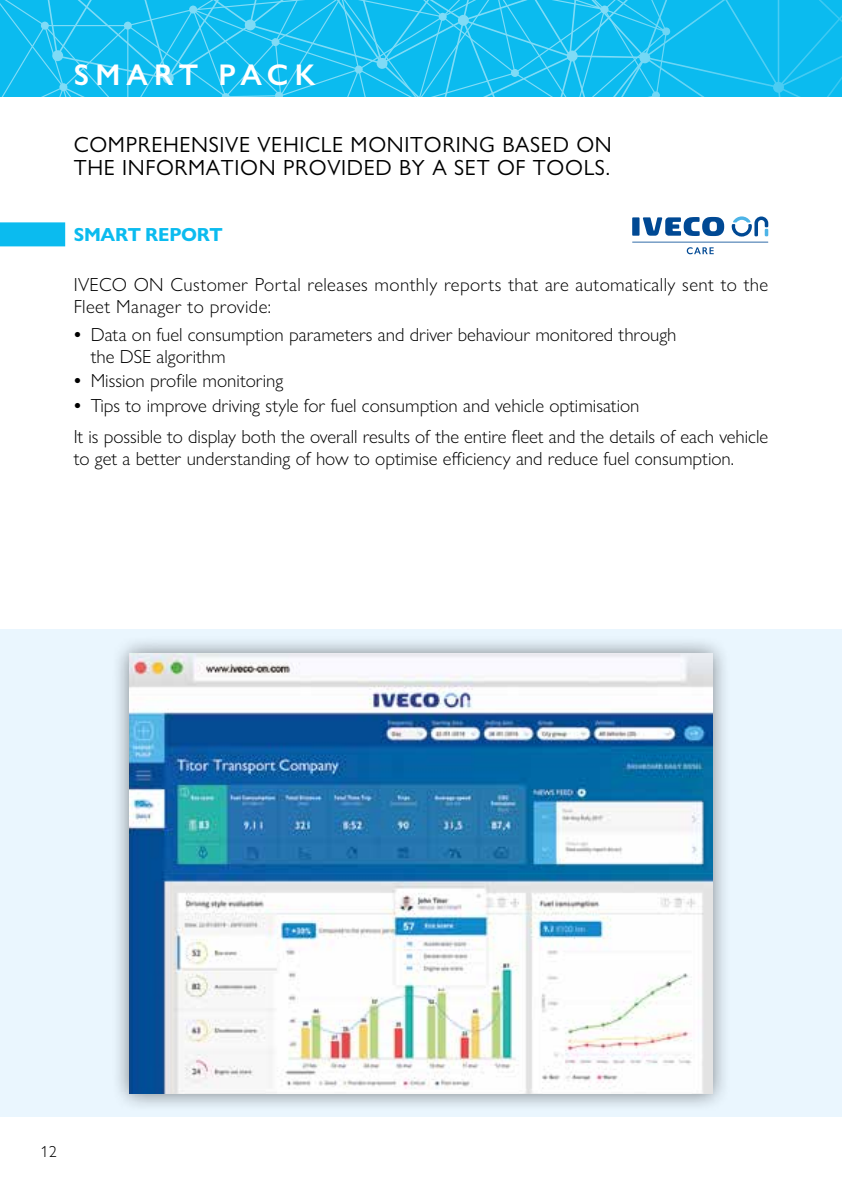
<style>
.page{position:relative;width:842px;height:1191px;background:#fff}
.page>*{position:absolute;margin:0;border:0;box-sizing:border-box;transform-origin:0 0}
.t1{font:600 30px "Gill Sans Nova";letter-spacing:.205em;color:#fff}
.t2{font:22px/23px "Gill Sans Nova";letter-spacing:.03em;color:#000}
.t3{font:300 19px/22px "Gill Sans Nova";color:#000}
.t4{font:300 19px/22px "Gill Sans Nova";letter-spacing:.02em;color:#000}
.t5{font:700 19px "Gill Sans Nova";letter-spacing:-.015em;color:#0bbbef}
.t6{font:300 16px "Gill Sans Nova";color:#000}
.s1{font-weight:600}
</style>
<div class="page">
<div style="left:0;top:629px;width:842px;height:488px;background:#eaf6fe"></div>
<svg style="left:670px;top:0;width:172px;height:96px;fill:#0bbbef"></svg>
<svg style="left:0;top:0;width:670px;height:96px;fill:#0bbbef"></svg>
<div style="left:0;top:222px;width:65px;height:24px;background:#0bbbef"></div>
<svg style="left:632px;top:216px;width:136px;height:38px"></svg>
<div style="left:110px;top:634px;width:621px;height:478px;background:#000;opacity:.5"></div>
<img style="left:130px;top:653px;width:582px;height:440px">
<h1 class="t1" style="left:74px;top:56px;width:243px">SMART PACK</h1>
<p class="t2" style="left:74px;top:133px;width:540px">COMPREHENSIVE VEHICLE MONITORING BASED ON<br>THE INFORMATION PROVIDED BY A SET OF TOOLS.</p>
<p class="t5" style="left:74px;top:222px;width:150px">SMART REPORT</p>
<p class="t4" style="left:74px;top:273px;width:696px">IVECO ON Customer Portal releases monthly reports that are automatically sent to the<br>Fleet Manager to provide:</p>
<p class="t3" style="left:91px;top:323px;width:587px;text-indent:-17px"><span class="s1">•</span> Data on fuel consumption parameters and driver behaviour monitored through the DSE algorithm</p>
<p class="t3" style="left:74px;top:370px;width:211px"><span class="s1">•</span> Mission profile monitoring</p>
<p class="t3" style="left:74px;top:390px;width:696px;line-height:30.4px"><span class="s1">•</span> Tips to improve driving style for fuel consumption and vehicle optimisation<br>It is possible to display both the overall results of the entire fleet and the details of each vehicle</p>
<p class="t3" style="left:74px;top:447px;width:662px">to get a better understanding of how to optimise efficiency and reduce fuel consumption.</p>
<p class="t6" style="left:41px;top:1142px;width:18px">12</p>
</div>
